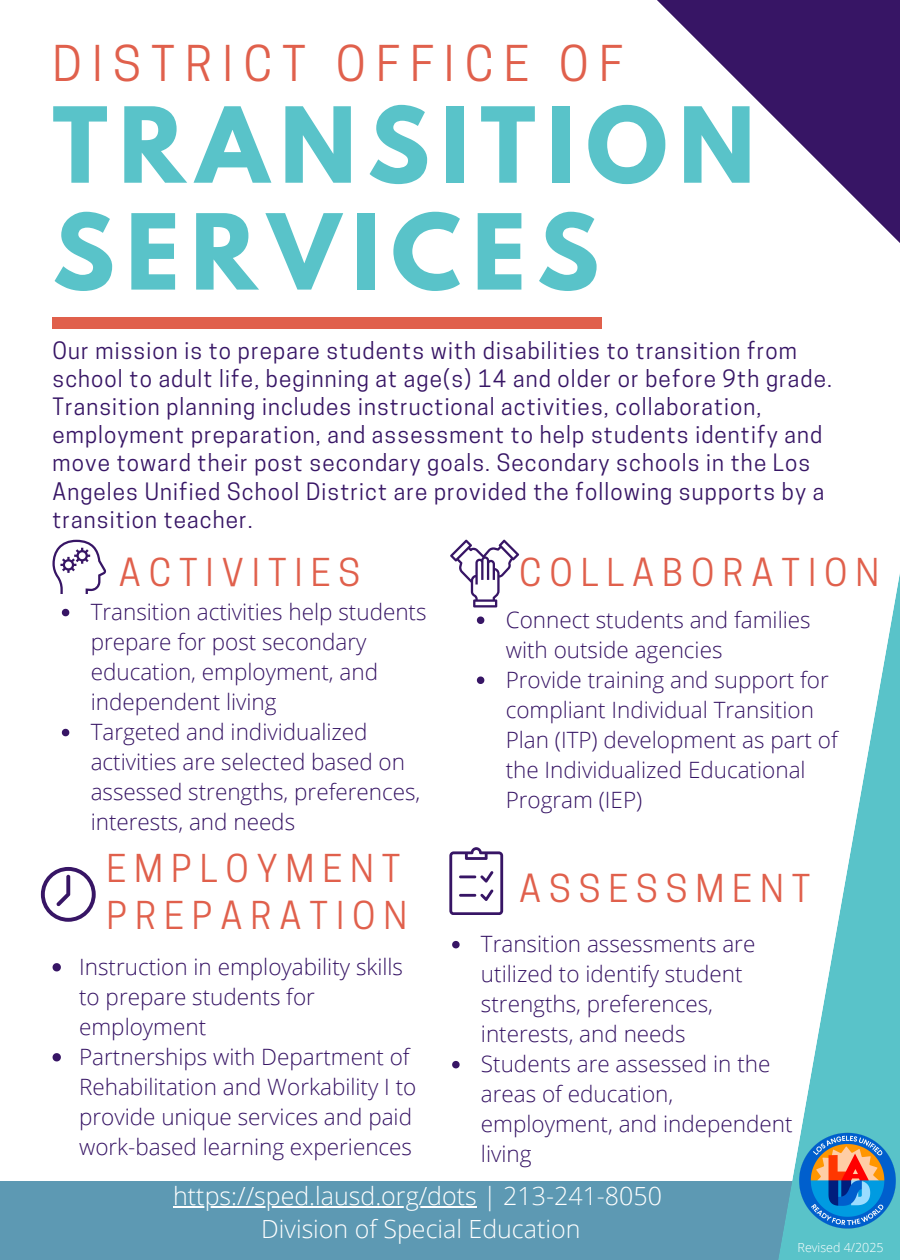
<style>
.page{position:relative;width:900px;height:1260px;background:#fff}
.page>*{position:absolute;margin:0;border:0;box-sizing:border-box;transform-origin:0 0}
.t1{font:700 92.75px/107px "League Spartan";letter-spacing:.12em;color:#59c3c9}
.t2{font:46.25px "Cooper Hewitt";letter-spacing:.22em;color:#e0604c}
.t3{font:36px/46.8px "Cooper Hewitt";letter-spacing:.22em;color:#e0604c}
.t4{font:300 25px/33.8px "Open Sans";color:#fff;text-align:center}
.t5{font:300 22.5px/30px "Open Sans";color:#371565}
.t6{font:22.5px/28px "Cooper Hewitt";letter-spacing:.05em;color:#371565}
.t7{font:300 12.5px "Open Sans";color:#fff}
</style>
<div class="page">
<div style="left:0;top:1181px;width:900px;height:79px;background:#5d99b3"></div>
<svg style="left:778px;top:574px;width:122px;height:686px"></svg>
<svg style="left:657px;top:0;width:243px;height:243px"></svg>
<div style="left:52px;top:317px;width:550px;height:12px;background:#e0604c"></div>
<svg style="left:52px;top:540px;width:55px;height:54px"></svg>
<svg style="left:449px;top:847px;width:54px;height:68px"></svg>
<svg style="left:41px;top:867px;width:54px;height:54px"></svg>
<svg style="left:450px;top:540px;width:69px;height:67px"></svg>
<img style="left:799px;top:1132px;width:97px;height:98px">
<svg style="left:62px;top:609px;width:7px;height:7px"></svg>
<svg style="left:62px;top:729px;width:7px;height:7px"></svg>
<svg style="left:452px;top:941px;width:8px;height:7px"></svg>
<svg style="left:452px;top:1061px;width:8px;height:7px"></svg>
<svg style="left:53px;top:963px;width:8px;height:8px"></svg>
<svg style="left:53px;top:1053px;width:8px;height:8px"></svg>
<svg style="left:477px;top:616px;width:7px;height:8px"></svg>
<svg style="left:477px;top:676px;width:7px;height:8px"></svg>
<hr style="left:173px;top:1206px;width:304px;height:2px;background:#fff">
<p class="t2" style="left:52px;top:46px;width:572px">DISTRICT OFFICE OF</p>
<p class="t1" style="left:52px;top:104px;width:704px">TRANSITION<br>SERVICES</p>
<p class="t6" style="left:52px;top:339px;width:781px">Our mission is to prepare students with disabilities to transition from school to adult life, beginning at age(s) 14 and older or before 9th grade.<br>Transition planning includes instructional activities, collaboration, employment preparation, and assessment to help students identify and move toward their post secondary goals. Secondary schools in the Los Angeles Unified School District are provided the following supports by a transition teacher.</p>
<h2 class="t3" style="left:119px;top:553px;width:243px">ACTIVITIES</h2>
<h5 class="t3" style="left:519px;top:553px;width:362px">COLLABORATION</h5>
<p class="t5" style="left:91px;top:596px;width:337px">Transition activities help students prepare for post secondary education, employment, and independent living</p>
<p class="t5" style="left:91px;top:716px;width:331px">Targeted and individualized activities are selected based on assessed strengths, preferences, interests, and needs</p>
<p class="t3" style="left:107px;top:850px;width:302px">EMPLOYMENT<br>PREPARATION</p>
<p class="t5" style="left:79px;top:951px;width:325px">Instruction in employability skills to prepare students for employment</p>
<p class="t5" style="left:79px;top:1041px;width:339px">Partnerships with Department of Rehabilitation and Workability I to provide unique services and paid work-based learning experiences</p>
<p class="t5" style="left:506px;top:604px;width:306px">Connect students and families with outside agencies</p>
<p class="t5" style="left:506px;top:664px;width:334px">Provide training and support for compliant Individual Transition<br>Plan (ITP) development as part of the Individualized Educational<br>Program (IEP)</p>
<h1 class="t3" style="left:519px;top:869px;width:293px">ASSESSMENT</h1>
<h3 class="t5" style="left:481px;top:928px;width:276px">Transition assessments are utilized to identify student strengths, preferences, interests, and needs</h3>
<h3 class="t5" style="left:481px;top:1048px;width:313px">Students are assessed in the areas of education, employment, and independent living</h3>
<p class="t4" style="left:173px;top:1178px;width:490px">https://sped.lausd.org/dots | 213-241-8050<br>Division of Special Education</p>
<h3 class="t7" style="left:798px;top:1238px;width:88px">Revised 4/2025</h3>
</div>
